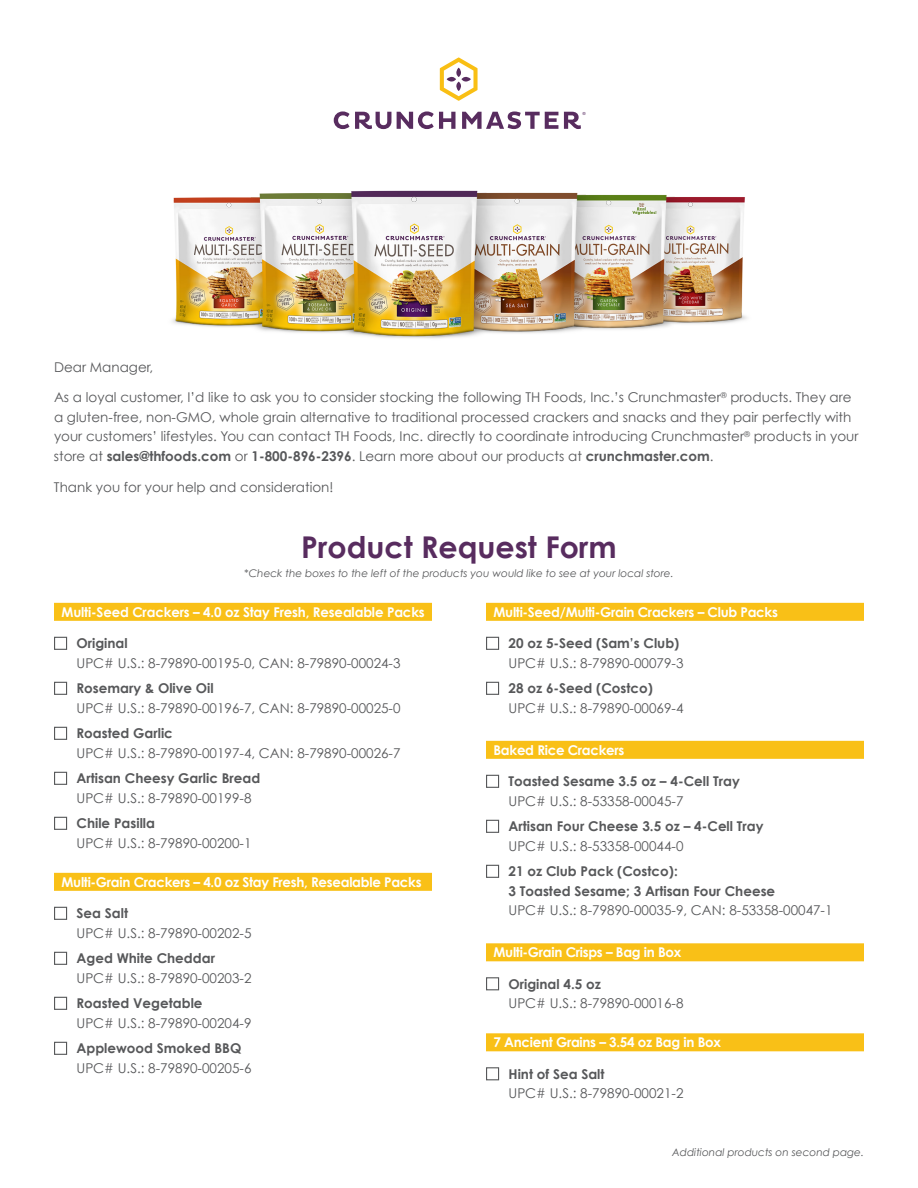
<style>
.page{position:relative;width:918px;height:1188px;background:#fff}
.page>*{position:absolute;margin:0;border:0;box-sizing:border-box;transform-origin:0 0}
.t1{font:700 30px "Century Gothic";color:#582c5f}
.t2{font:13.5px/19.5px "Century Gothic";color:#57585a}
.t3{font:700 13.5px/19.5px "Century Gothic";color:#57585a}
.t4{font:700 13.5px "Century Gothic";letter-spacing:-.02em;color:#fff}
.t5{font:italic 10.5px "Century Gothic";color:#57585a}
.t6{font:500 4.2px "Helvetica Neue";color:#5e3367}
.s1{font-weight:700}
</style>
<div class="page">
<img style="left:172px;top:190px;width:575px;height:149px">
<svg style="left:334px;top:111px;width:57px;height:18px"></svg>
<svg style="left:397px;top:111px;width:59px;height:18px"></svg>
<svg style="left:564px;top:112px;width:17px;height:17px"></svg>
<svg style="left:462px;top:111px;width:96px;height:18px"></svg>
<svg style="left:440px;top:58px;width:38px;height:43px"></svg>
<div style="left:54px;top:603px;width:378px;height:18px;background:#f9c017"></div>
<div style="left:54px;top:873px;width:378px;height:18px;background:#f9c017"></div>
<div style="left:54px;top:637px;width:13px;height:13px;border:1px solid #57585a"></div>
<div style="left:54px;top:682px;width:13px;height:13px;border:1px solid #57585a"></div>
<div style="left:54px;top:727px;width:13px;height:13px;border:1px solid #57585a"></div>
<div style="left:54px;top:772px;width:13px;height:13px;border:1px solid #57585a"></div>
<div style="left:54px;top:817px;width:13px;height:13px;border:1px solid #57585a"></div>
<div style="left:54px;top:907px;width:13px;height:13px;border:1px solid #57585a"></div>
<div style="left:54px;top:952px;width:13px;height:13px;border:1px solid #57585a"></div>
<div style="left:54px;top:997px;width:13px;height:13px;border:1px solid #57585a"></div>
<div style="left:54px;top:1042px;width:13px;height:13px;border:1px solid #57585a"></div>
<div style="left:486px;top:603px;width:378px;height:18px;background:#f9c017"></div>
<div style="left:486px;top:741px;width:378px;height:18px;background:#f9c017"></div>
<div style="left:486px;top:943px;width:378px;height:18px;background:#f9c017"></div>
<div style="left:486px;top:1033px;width:378px;height:18px;background:#f9c017"></div>
<div style="left:486px;top:637px;width:13px;height:13px;border:1px solid #57585a"></div>
<div style="left:486px;top:682px;width:13px;height:13px;border:1px solid #57585a"></div>
<div style="left:486px;top:775px;width:13px;height:13px;border:1px solid #57585a"></div>
<div style="left:486px;top:820px;width:13px;height:13px;border:1px solid #57585a"></div>
<div style="left:486px;top:865px;width:13px;height:13px;border:1px solid #57585a"></div>
<div style="left:486px;top:977px;width:13px;height:13px;border:1px solid #57585a"></div>
<div style="left:486px;top:1067px;width:13px;height:13px;border:1px solid #57585a"></div>
<p class="t6" style="left:582px;top:110px;width:5px">®</p>
<p class="t2" style="left:54px;top:357px;width:101px">Dear Manager,</p>
<p class="t2" style="left:54px;top:387px;width:806px">As a loyal customer, I’d like to ask you to consider stocking the following TH Foods, Inc.’s Crunchmaster<sup>®</sup> products. They are a gluten-free, non-GMO, whole grain alternative to traditional processed crackers and snacks and they pair perfectly with your customers’ lifestyles. You can contact TH Foods, Inc. directly to coordinate introducing Crunchmaster<sup>®</sup> products in your store at <span class="s1">sales@thfoods.com</span> or <span class="s1">1-800-896-2396</span>. Learn more about our products at <span class="s1">crunchmaster.com</span>.</p>
<p class="t2" style="left:54px;top:477px;width:281px">Thank you for your help and consideration!</p>
<h1 class="t1" style="left:301px;top:528px;width:317px">Product Request Form</h1>
<p class="t5" style="left:244px;top:567px;width:431px">*Check the boxes to the left of the products you would like to see at your local store.</p>
<p class="t4" style="left:61px;top:603px;width:365px">Multi-Seed Crackers – 4.0 oz Stay Fresh, Resealable Packs</p>
<p class="t3" style="left:76px;top:633px;width:53px">Original</p>
<p class="t2" style="left:76px;top:653px;width:326px">UPC# U.S.: 8-79890-00195-0, CAN: 8-79890-00024-3</p>
<p class="t3" style="left:76px;top:678px;width:139px">Rosemary &amp; Olive Oil</p>
<p class="t2" style="left:76px;top:698px;width:326px">UPC# U.S.: 8-79890-00196-7, CAN: 8-79890-00025-0</p>
<p class="t3" style="left:76px;top:723px;width:98px">Roasted Garlic</p>
<p class="t2" style="left:76px;top:743px;width:326px">UPC# U.S.: 8-79890-00197-4, CAN: 8-79890-00026-7</p>
<p class="t3" style="left:76px;top:768px;width:185px">Artisan Cheesy Garlic Bread</p>
<p class="t2" style="left:76px;top:788px;width:176px">UPC# U.S.: 8-79890-00199-8</p>
<p class="t3" style="left:76px;top:813px;width:80px">Chile Pasilla</p>
<p class="t2" style="left:76px;top:833px;width:176px">UPC# U.S.: 8-79890-00200-1</p>
<p class="t4" style="left:62px;top:873px;width:362px">Multi-Grain Crackers – 4.0 oz Stay Fresh, Resealable Packs</p>
<p class="t3" style="left:76px;top:903px;width:53px">Sea Salt</p>
<p class="t2" style="left:76px;top:923px;width:176px">UPC# U.S.: 8-79890-00202-5</p>
<p class="t3" style="left:76px;top:948px;width:140px">Aged White Cheddar</p>
<p class="t2" style="left:76px;top:968px;width:176px">UPC# U.S.: 8-79890-00203-2</p>
<p class="t3" style="left:76px;top:993px;width:128px">Roasted Vegetable</p>
<p class="t2" style="left:76px;top:1013px;width:176px">UPC# U.S.: 8-79890-00204-9</p>
<p class="t3" style="left:76px;top:1038px;width:166px">Applewood Smoked BBQ</p>
<p class="t2" style="left:76px;top:1058px;width:176px">UPC# U.S.: 8-79890-00205-6</p>
<p class="t4" style="left:494px;top:603px;width:286px">Multi-Seed/Multi-Grain Crackers – Club Packs</p>
<p class="t3" style="left:508px;top:633px;width:172px">20 oz 5-Seed (Sam’s Club)</p>
<p class="t2" style="left:508px;top:653px;width:176px">UPC# U.S.: 8-79890-00079-3</p>
<p class="t3" style="left:508px;top:678px;width:146px">28 oz 6-Seed (Costco)</p>
<p class="t2" style="left:508px;top:698px;width:176px">UPC# U.S.: 8-79890-00069-4</p>
<p class="t4" style="left:494px;top:741px;width:132px">Baked Rice Crackers</p>
<p class="t3" style="left:508px;top:771px;width:233px">Toasted Sesame 3.5 oz – 4-Cell Tray</p>
<p class="t2" style="left:508px;top:791px;width:176px">UPC# U.S.: 8-53358-00045-7</p>
<p class="t3" style="left:508px;top:816px;width:257px">Artisan Four Cheese 3.5 oz – 4-Cell Tray</p>
<p class="t2" style="left:508px;top:836px;width:176px">UPC# U.S.: 8-53358-00044-0</p>
<p class="t3" style="left:508px;top:861px;width:268px">21 oz Club Pack (Costco):<br>3 Toasted Sesame; 3 Artisan Four Cheese</p>
<p class="t2" style="left:508px;top:901px;width:326px">UPC# U.S.: 8-79890-00035-9, CAN: 8-53358-00047-1</p>
<p class="t4" style="left:494px;top:944px;width:189px">Multi-Grain Crisps – Bag in Box</p>
<p class="t3" style="left:508px;top:974px;width:94px">Original 4.5 oz</p>
<p class="t2" style="left:508px;top:994px;width:176px">UPC# U.S.: 8-79890-00016-8</p>
<p class="t4" style="left:493px;top:1034px;width:229px">7 Ancient Grains – 3.54 oz Bag in Box</p>
<p class="t3" style="left:508px;top:1064px;width:98px">Hint of Sea Salt</p>
<p class="t2" style="left:508px;top:1084px;width:176px">UPC# U.S.: 8-79890-00021-2</p>
<p class="t5" style="left:672px;top:1145px;width:193px">Additional products on second page.</p>
</div>
